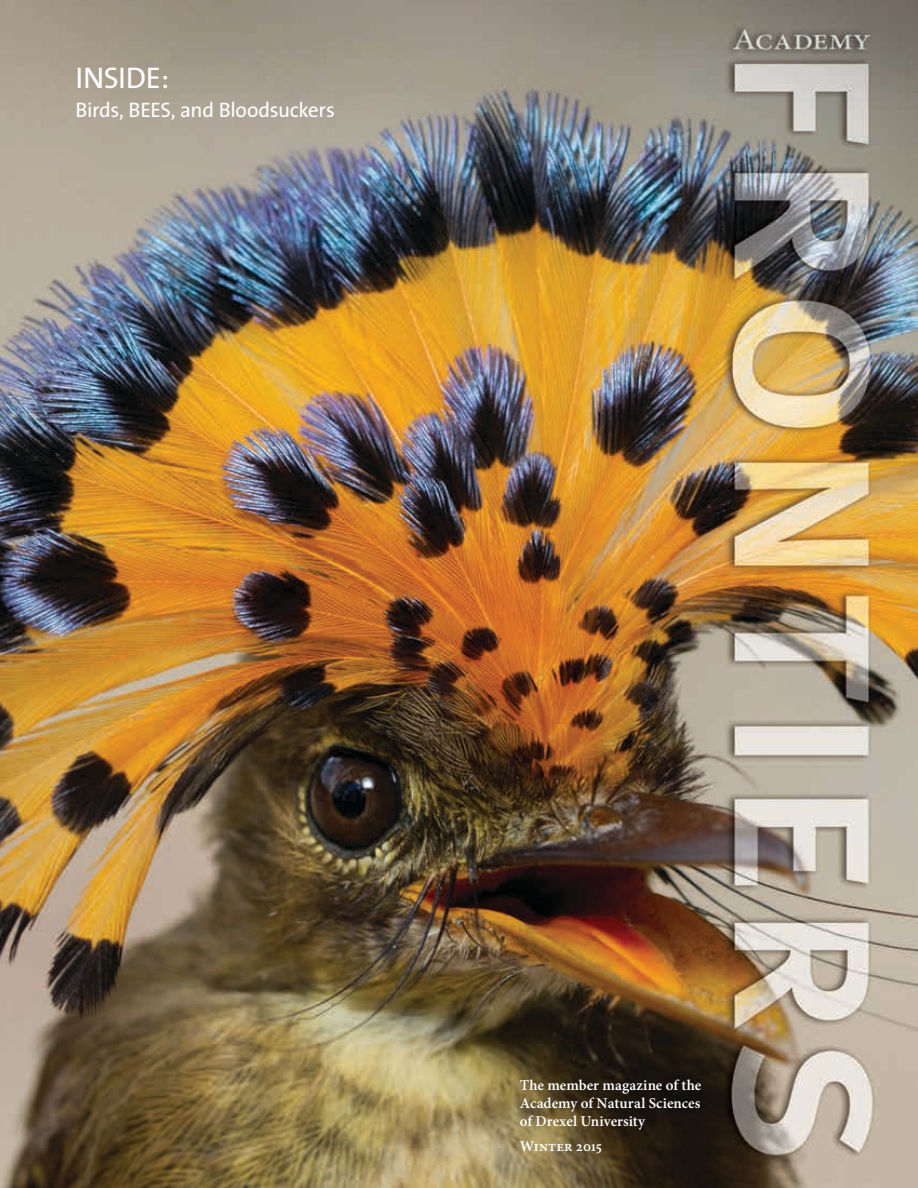
<style>
.page{position:relative;width:918px;height:1188px;background:#fff}
.page>*{position:absolute;margin:0;border:0;box-sizing:border-box;transform-origin:0 0}
.t1{font:30px "The Sans";color:#fff}
.t2{font:21px "The Sans";letter-spacing:-.015em;color:#fff}
.t3{font:600 15px/18px "Minion Pro";color:#fff;text-align:justify}
</style>
<div class="page">
<img style="left:0;top:0;width:918px;height:1188px">
<h1 class="t1" style="left:76px;top:53px;width:95px">Inside:</h1>
<h2 class="t2" style="left:76px;top:92px;width:261px">Birds, BEES, and Bloodsuckers</h2>
<p class="t3" style="left:520px;top:1076px;width:183px">The member magazine of the Academy of Natural Sciences of Drexel University</p>
<p class="t3" style="left:520px;top:1137px;width:84px">Winter 2015</p>
</div>
